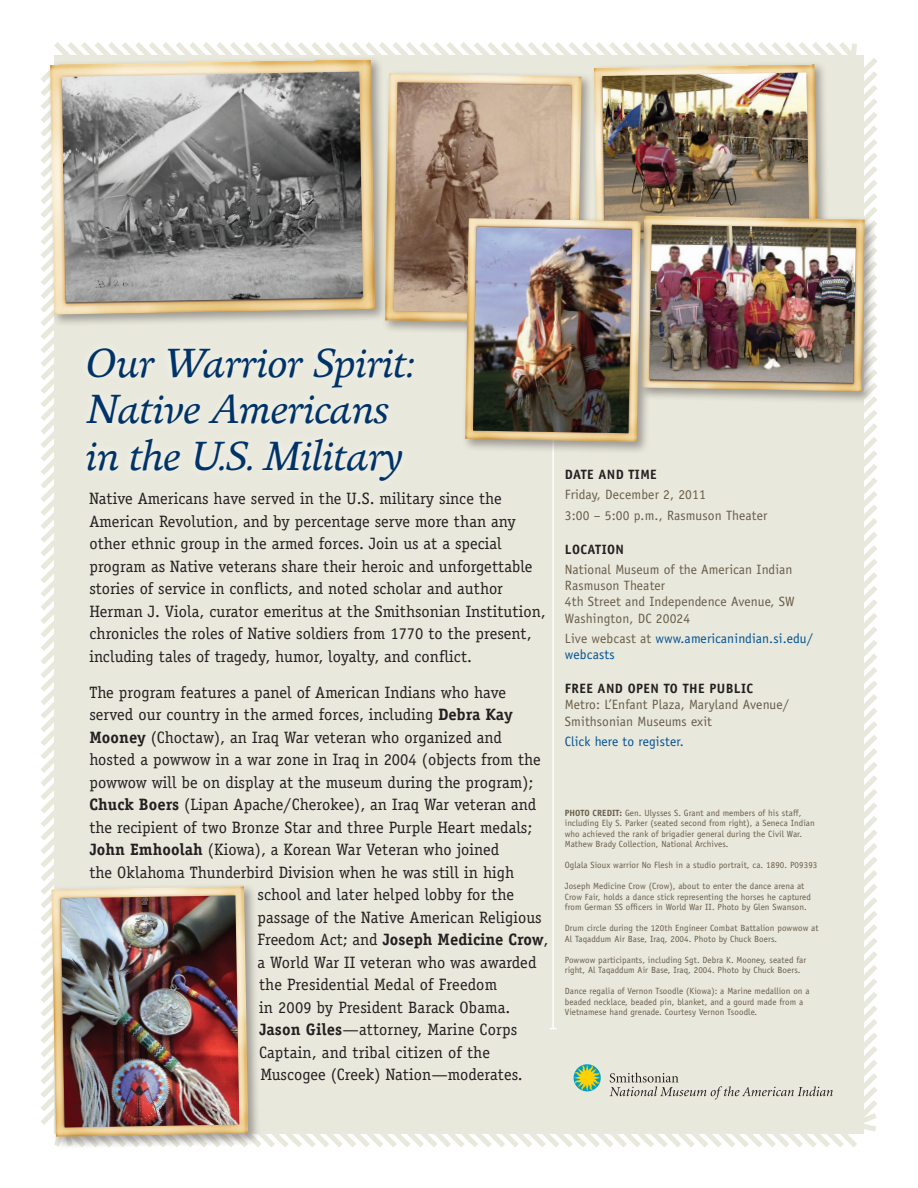
<style>
.page{position:relative;width:918px;height:1188px;background:#fff}
.page>*{position:absolute;margin:0;border:0;box-sizing:border-box;transform-origin:0 0}
.t1{font:italic 44.25px/46.5px "Huronia Std";letter-spacing:-.01em;color:#003367}
.t2{font:16.5px/22.5px "Officina Serif";letter-spacing:.005em;color:#231f20}
.t3{font:700 16.5px "Officina Serif";color:#231f20}
.t4{font:13.5px/16.2px "Officina Sans";letter-spacing:.01em;color:#685d49}
.t5{font:13.5px/16.2px "Officina Sans";letter-spacing:.01em;color:#005294}
.t6{font:700 13.5px "Officina Sans";letter-spacing:.03em;color:#231f20}
.t7{font:9px/10.5px "Officina Sans";letter-spacing:.01em;color:#685d49}
.t8{font:700 9px "Officina Sans";color:#685d49}
.s1{font-weight:700}
.s2{font-weight:400}
.s3{color:#685d49}
.s4{font-weight:700;color:#231f20}
</style>
<div class="page">
<div style="left:41px;top:42px;width:836px;height:1105px;background:#e9e8dc"></div>
<hr style="left:552px;top:307px;width:2px;height:722px;background:#fff">
<svg style="left:610px;top:1073px;width:223px;height:26px;background:#d3d2c7"></svg>
<svg style="left:572px;top:1062px;width:31px;height:31px"></svg>
<div style="left:77px;top:338px;width:417px;height:193px;background:#e9e8dc"></div>
<div style="left:590px;top:60px;width:246px;height:199px;background:#231f20;opacity:.4"></div>
<img style="left:594px;top:64px;width:224px;height:151px">
<img style="left:602px;top:72px;width:207px;height:143px">
<div style="left:637px;top:212px;width:247px;height:199px;background:#231f20;opacity:.4"></div>
<img style="left:660px;top:216px;width:205px;height:175px">
<img style="left:660px;top:225px;width:196px;height:158px">
<div style="left:381px;top:70px;width:219px;height:273px;background:#231f20;opacity:.4"></div>
<img style="left:394px;top:73px;width:188px;height:251px">
<img style="left:394px;top:82px;width:178px;height:232px">
<div style="left:46px;top:55px;width:348px;height:279px;background:#231f20;opacity:.4"></div>
<img style="left:50px;top:59px;width:325px;height:255px">
<img style="left:62px;top:72px;width:301px;height:230px">
<div style="left:461px;top:215px;width:199px;height:246px;background:#231f20;opacity:.4"></div>
<img style="left:465px;top:218px;width:176px;height:224px">
<img style="left:473px;top:227px;width:159px;height:206px">
<div style="left:48px;top:883px;width:219px;height:273px;background:#231f20;opacity:.4"></div>
<img style="left:52px;top:886px;width:196px;height:251px">
<img style="left:61px;top:895px;width:178px;height:233px">
<p class="t1" style="left:85px;top:337px;width:330px">Our Warrior Spirit:<br>Native Americans in the U.S. Military</p>
<p class="t2" style="left:89px;top:487px;width:458px">Native Americans have served in the U.S. military since the American Revolution, and by percentage serve more than any other ethnic group in the armed forces. Join us at a special program as Native veterans share their heroic and unforgettable stories of service in conflicts, and noted scholar and author Herman J. Viola, curator emeritus at the Smithsonian Institution, chronicles the roles of Native soldiers from 1770 to the present, including tales of tragedy, humor, loyalty, and conflict.</p>
<p class="t2" style="left:89px;top:681px;width:418px">The program features a panel of American Indians who have</p>
<p class="t2" style="left:89px;top:703px;width:425px">served our country in the armed forces, including <span class="s1">Debra Kay</span></p>
<p class="t2" style="left:89px;top:726px;width:414px"><span class="s1">Mooney</span> (Choctaw), an Iraq War veteran who organized and</p>
<p class="t2" style="left:89px;top:748px;width:453px">hosted a powwow in a war zone in Iraq in 2004 (objects from the</p>
<p class="t2" style="left:89px;top:771px;width:446px">powwow will be on display at the museum during the program);</p>
<p class="t2" style="left:89px;top:793px;width:449px"><span class="s1">Chuck Boers</span> (Lipan Apache/Cherokee), an Iraq War veteran and</p>
<p class="t2" style="left:89px;top:816px;width:444px">the recipient of two Bronze Star and three Purple Heart medals;</p>
<p class="t2" style="left:89px;top:839px;width:412px"><span class="s1">John Emhoolah</span> (Kiowa), a Korean War Veteran who joined</p>
<p class="t2" style="left:89px;top:861px;width:427px">the Oklahoma Thunderbird Division when he was still in high</p>
<p class="t2" style="left:258px;top:884px;width:258px">school and later helped lobby for the</p>
<p class="t2" style="left:258px;top:906px;width:286px">passage of the Native American Religious</p>
<p class="t3" style="left:258px;top:929px;width:292px"><span class="s2">Freedom Act; and</span> Joseph Medicine Crow<span class="s2">,</span></p>
<p class="t2" style="left:258px;top:951px;width:281px">a World War II veteran who was awarded</p>
<p class="t2" style="left:259px;top:974px;width:240px">the Presidential Medal of Freedom</p>
<p class="t2" style="left:259px;top:996px;width:253px">in 2009 by President Barack Obama.</p>
<p class="t2" style="left:259px;top:1019px;width:260px"><span class="s1">Jason Giles</span>—attorney, Marine Corps</p>
<p class="t2" style="left:259px;top:1041px;width:232px">Captain, and tribal citizen of the</p>
<p class="t2" style="left:261px;top:1064px;width:264px">Muscogee (Creek) Nation—moderates.</p>
<p class="t6" style="left:565px;top:466px;width:93px">DATE AND TIME</p>
<p class="t4" style="left:565px;top:487px;width:142px">Friday, December 2, 2011</p>
<p class="t4" style="left:565px;top:507px;width:204px">3:00 – 5:00 p.m., Rasmuson Theater</p>
<p class="t6" style="left:565px;top:540px;width:61px">LOCATION</p>
<p class="t4" style="left:565px;top:561px;width:231px">National Museum of the American Indian<br>Rasmuson Theater<br>4th Street and Independence Avenue, SW<br>Washington, DC 20024</p>
<p class="t5" style="left:565px;top:631px;width:249px"><span class="s3">Live webcast at</span> www.americanindian.si.edu/ webcasts</p>
<p class="t6" style="left:565px;top:680px;width:42px">FREE AND</p>
<p class="t4" style="left:565px;top:681px;width:225px;text-indent:63px"><span class="s4">OPEN TO THE PUBLIC<br></span>Metro: L’Enfant Plaza, Maryland Avenue/<br>Smithsonian Museums exit</p>
<p class="t5" style="left:565px;top:733px;width:121px">Click here to register.</p>
<p class="t7" style="left:565px;top:807px;width:252px;text-indent:28px"><span class="s1">CREDIT:</span> Gen. Ulysses S. Grant and members of his staff, including Ely S. Parker (seated second from right), a Seneca Indian who achieved the rank of brigadier general during the Civil War.<br>Mathew Brady Collection, National Archives.</p>
<p class="t7" style="left:565px;top:860px;width:254px">Oglala Sioux warrior No Flesh in a studio portrait, ca. 1890. P09393</p>
<p class="t7" style="left:565px;top:881px;width:248px">Joseph Medicine Crow (Crow), about to enter the dance arena at<br>Crow Fair, holds a dance stick representing the horses he captured from German SS officers in World War II. Photo by Glen Swanson.</p>
<p class="t7" style="left:565px;top:923px;width:255px">Drum circle during the 120th Engineer Combat Battalion powwow at<br>Al Taqaddum Air Base, Iraq, 2004. Photo by Chuck Boers.</p>
<p class="t7" style="left:565px;top:954px;width:243px">Powwow participants, including Sgt. Debra K. Mooney, seated far right, Al Taqaddum Air Base, Iraq, 2004. Photo by Chuck Boers.</p>
<p class="t7" style="left:565px;top:986px;width:246px">Dance regalia of Vernon Tsoodle (Kiowa): a Marine medallion on a beaded necklace, beaded pin, blanket, and a gourd made from a<br>Vietnamese hand grenade. Courtesy Vernon Tsoodle.</p>
<p class="t8" style="left:565px;top:807px;width:17px">PHOTO</p>
</div>
